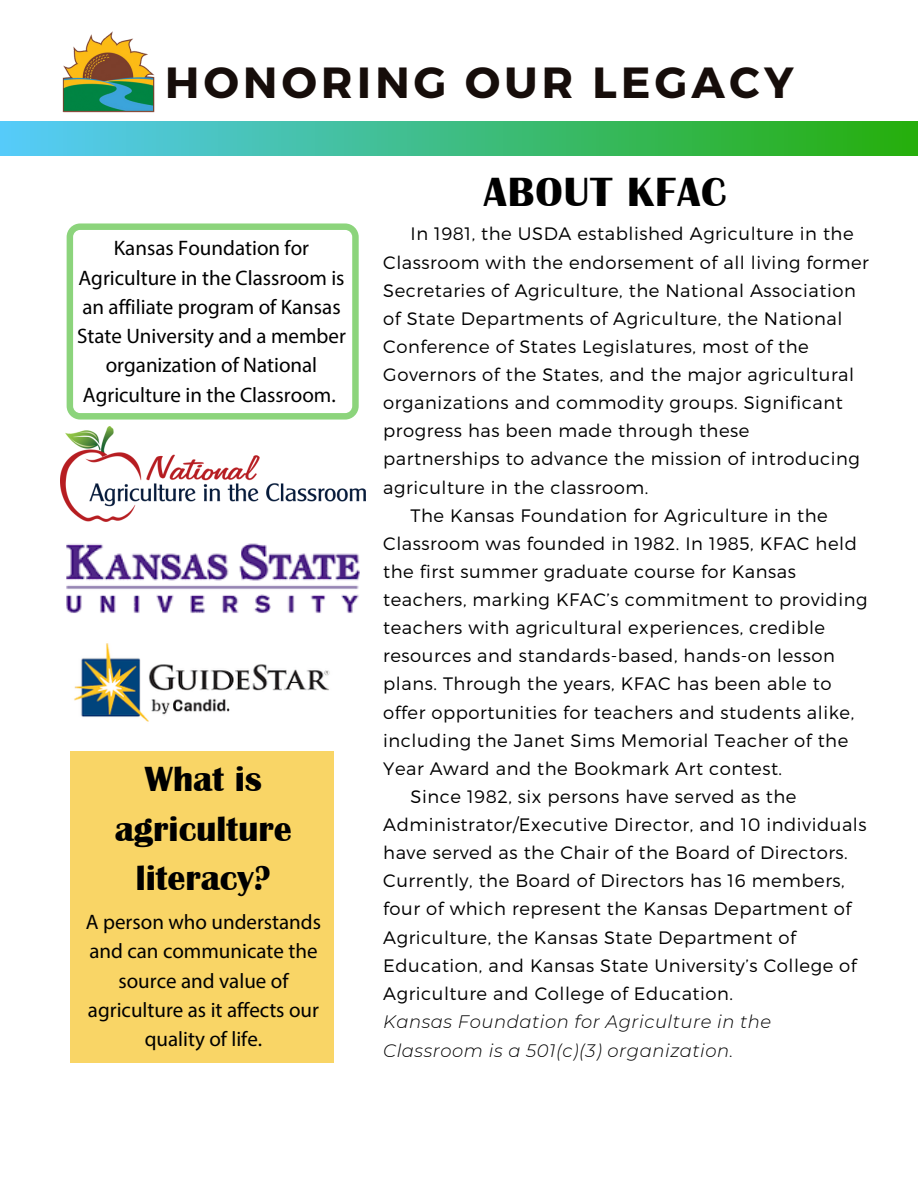
<style>
.page{position:relative;width:918px;height:1188px;background:#fff}
.page>*{position:absolute;margin:0;border:0;box-sizing:border-box;transform-origin:0 0}
.t1{font:700 43.65px "Montserrat";letter-spacing:.1em;color:#160d0a}
.t2{font:700 42px "Britannic";letter-spacing:.03em;color:#000}
.t3{font:700 36px/49.5px "Britannic";color:#000;text-align:center}
.t4{font:21px/29.2px "Myriad Pro";color:#000;text-align:center}
.t5{font:300 18px "Montserrat";letter-spacing:.03em;color:#000}
.t6{font:italic 300 18px/29.2px "Montserrat";letter-spacing:.03em;color:#000}
</style>
<div class="page">
<img style="left:66px;top:543px;width:294px;height:70px">
<img style="left:60px;top:426px;width:305px;height:96px">
<div style="left:70px;top:751px;width:263px;height:312px;background:#f9d566"></div>
<svg style="left:67px;top:223px;width:292px;height:197px"></svg>
<img style="left:62px;top:31px;width:93px;height:82px">
<div style="left:0;top:121px;width:918px;height:34px;background:linear-gradient(to right,#56cbfb,#26ae0a)"></div>
<img style="left:74px;top:643px;width:256px;height:79px">
<h1 class="t1" style="left:165px;top:55px;width:630px">HONORING OUR LEGACY</h1>
<p class="t4" style="left:77px;top:236px;width:270px">Kansas Foundation for<br>Agriculture in the Classroom is an affiliate program of Kansas<br>State University and a member organization of National<br>Agriculture in the Classroom.</p>
<h3 class="t3" style="left:115px;top:754px;width:178px">What is agriculture literacy?</h3>
<p class="t4" style="left:86px;top:909px;width:237px">A person who understands and can communicate the source and value of agriculture as it affects our quality of life.</p>
<h2 class="t2" style="left:484px;top:171px;width:244px">ABOUT KFAC</h2>
<p class="t5" style="left:411px;top:222px;width:445px">In 1981, the USDA established Agriculture in the</p>
<p class="t5" style="left:383px;top:250px;width:487px">Classroom with the endorsement of all living former</p>
<p class="t5" style="left:383px;top:279px;width:474px">Secretaries of Agriculture, the National Association</p>
<p class="t5" style="left:383px;top:307px;width:461px">of State Departments of Agriculture, the National</p>
<p class="t5" style="left:383px;top:335px;width:427px">Conference of States Legislatures, most of the</p>
<p class="t5" style="left:383px;top:363px;width:472px">Governors of the States, and the major agricultural</p>
<p class="t5" style="left:383px;top:391px;width:461px">organizations and commodity groups. Significant</p>
<p class="t5" style="left:383px;top:419px;width:368px">progress has been made through these</p>
<p class="t5" style="left:383px;top:447px;width:478px">partnerships to advance the mission of introducing</p>
<p class="t5" style="left:383px;top:475px;width:267px">agriculture in the classroom.</p>
<p class="t5" style="left:411px;top:504px;width:419px">The Kansas Foundation for Agriculture in the</p>
<p class="t5" style="left:383px;top:532px;width:475px">Classroom was founded in 1982. In 1985, KFAC held</p>
<p class="t5" style="left:383px;top:560px;width:414px">the first summer graduate course for Kansas</p>
<p class="t5" style="left:383px;top:588px;width:486px">teachers, marking KFAC’s commitment to providing</p>
<p class="t5" style="left:383px;top:616px;width:443px">teachers with agricultural experiences, credible</p>
<p class="t5" style="left:383px;top:644px;width:453px">resources and standards-based, hands-on lesson</p>
<p class="t5" style="left:383px;top:672px;width:450px">plans. Through the years, KFAC has been able to</p>
<p class="t5" style="left:383px;top:700px;width:473px">offer opportunities for teachers and students alike,</p>
<p class="t5" style="left:383px;top:729px;width:467px">including the Janet Sims Memorial Teacher of the</p>
<p class="t5" style="left:383px;top:757px;width:400px">Year Award and the Bookmark Art contest.</p>
<p class="t5" style="left:411px;top:785px;width:387px">Since 1982, six persons have served as the</p>
<p class="t5" style="left:383px;top:813px;width:485px">Administrator/Executive Director, and 10 individuals</p>
<p class="t5" style="left:383px;top:841px;width:466px">have served as the Chair of the Board of Directors.</p>
<p class="t5" style="left:383px;top:869px;width:463px">Currently, the Board of Directors has 16 members,</p>
<p class="t5" style="left:383px;top:897px;width:469px">four of which represent the Kansas Department of</p>
<p class="t5" style="left:383px;top:925px;width:414px">Agriculture, the Kansas State Department of</p>
<p class="t5" style="left:383px;top:954px;width:475px">Education, and Kansas State University’s College of</p>
<p class="t5" style="left:383px;top:982px;width:351px">Agriculture and College of Education.</p>
<p class="t6" style="left:383px;top:1007px;width:390px">Kansas Foundation for Agriculture in the<br>Classroom is a 501(c)(3) organization.</p>
</div>
